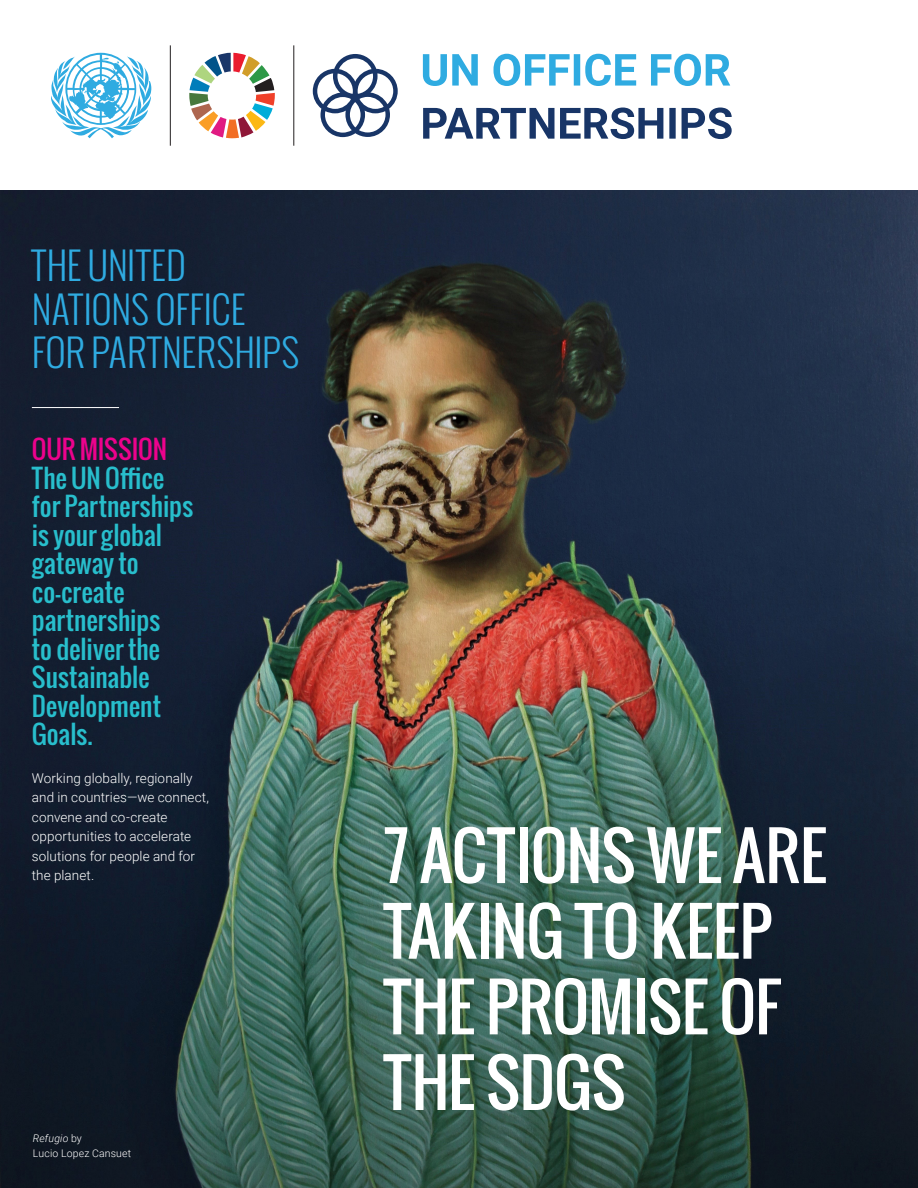
<style>
.page{position:relative;width:918px;height:1188px;background:#fff}
.page>*{position:absolute;margin:0;border:0;box-sizing:border-box;transform-origin:0 0}
.body{font:63.75px/75.6px "Oswald";letter-spacing:-.01em;color:#fff}
.body-2{font:300 37.5px/43.5px "Oswald";color:#2fabe1}
.body-3{font:25.5px/28.5px "Oswald";letter-spacing:.005em;color:#28becc}
.body-4{font:25.5px "Oswald";letter-spacing:-.01em;color:#ed028c}
.body-5{font:300 13.5px/19.5px "Roboto";letter-spacing:.005em;color:#fff}
.body-6{font:300 10.5px/15px "Roboto";letter-spacing:.015em;color:#fff}
.s1{font-style:italic}
</style>
<div class="page">
<svg style="left:423px;top:108px;width:309px;height:31px"></svg>
<svg style="left:423px;top:54px;width:307px;height:32px"></svg>
<hr style="left:170px;top:45px;width:1px;height:101px;background:#231f20">
<hr style="left:294px;top:45px;width:1px;height:101px;background:#231f20">
<svg style="left:189px;top:53px;width:86px;height:85px"></svg>
<svg style="left:51px;top:53px;width:100px;height:85px"></svg>
<svg style="left:313px;top:54px;width:85px;height:83px"></svg>
<img style="left:0;top:190px;width:918px;height:998px">
<hr style="left:32px;top:407px;width:87px;height:1px;background:#fff">
<p class="body-2" style="left:32px;top:244px;width:269px">THE UNITED<br>NATIONS OFFICE<br>FOR PARTNERSHIPS</p>
<p class="body-4" style="left:32px;top:430px;width:137px">OUR MISSION</p>
<p class="body-3" style="left:32px;top:463px;width:163px">The UN Office for Partnerships is your global gateway to co-create partnerships<br>to deliver the<br>Sustainable<br>Development<br>Goals.</p>
<p class="body-5" style="left:32px;top:768px;width:179px">Working globally, regionally and in countries—we connect, convene and co-create opportunities to accelerate solutions for people and for the planet.</p>
<p class="body-6" style="left:33px;top:1131px;width:100px"><span class="s1">Refugio</span> by<br>Lucio Lopez Cansuet</p>
<p class="body" style="left:383px;top:817px;width:445px">7 ACTIONS WE ARE<br>TAKING TO KEEP<br>THE PROMISE OF<br>THE SDGS</p>
</div>
